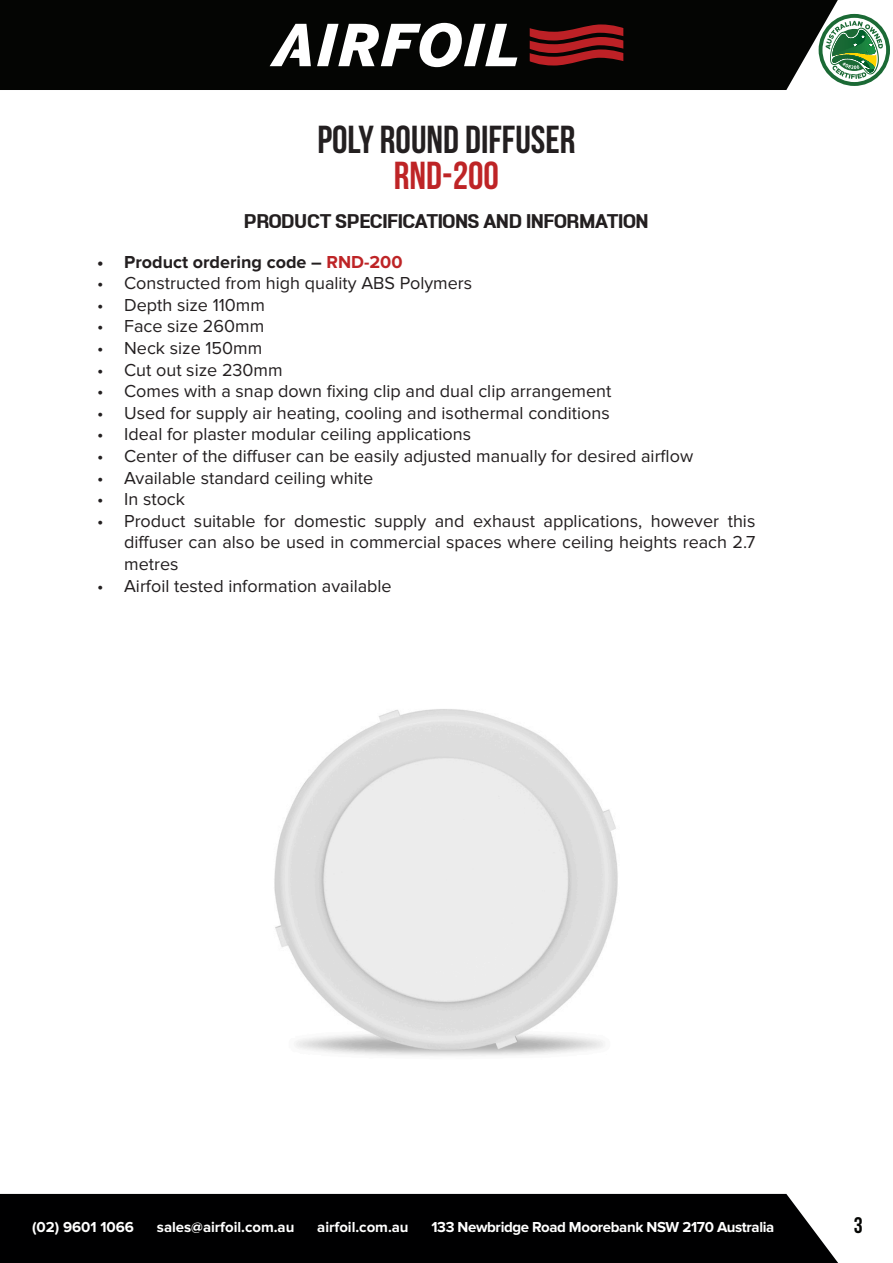
<style>
.page{position:relative;width:893px;height:1263px;background:#fff}
.page>*{position:absolute;margin:0;border:0;box-sizing:border-box;transform-origin:0 0}
.t1{font:700 39px "Bebas Neue";color:#231f20}
.t2{font:700 39px "Bebas Neue";color:#be2426}
.t3{font:700 24px "LT Emphasis";color:#231f20}
.t4{font:700 22.5px "Bebas Neue";color:#040503}
.t5{font:18px/21.6px "Proxima Nova";color:#231f20;text-align:justify}
.t6{font:700 18px "Proxima Nova";color:#231f20}
.t7{font:700 15px "Proxima Nova";color:#fff}
.t8{font:700 15px "Proxima Nova";letter-spacing:-.025em;color:#fff}
.s1{color:#be2426}
</style>
<div class="page">
<svg style="left:838px;top:14px;width:52px;height:72px"></svg>
<div style="left:0;top:0;width:838px;height:90px;background:#040503"></div>
<svg style="left:317px;top:23px;width:200px;height:44px"></svg>
<svg style="left:270px;top:24px;width:41px;height:42px"></svg>
<svg style="left:530px;top:24px;width:93px;height:42px"></svg>
<div style="left:0;top:1194px;width:838px;height:69px;background:#000001"></div>
<img style="left:274px;top:709px;width:344px;height:347px">
<p class="t1" style="left:317px;top:118px;width:259px">POLY ROUND DIFFUSER</p>
<p class="t2" style="left:394px;top:154px;width:107px">RND-200</p>
<p class="t3" style="left:244px;top:209px;width:406px">PRODUCT SPECIFICATIONS AND INFORMATION</p>
<p class="t6" style="left:97px;top:251px;width:307px">• Product ordering code – <span class="s1">RND-200</span></p>
<p class="t5" style="left:97px;top:273px;width:377px">• Constructed from high quality ABS Polymers</p>
<p class="t5" style="left:97px;top:294px;width:169px">• Depth size 110mm</p>
<p class="t5" style="left:97px;top:316px;width:169px">• Face size 260mm</p>
<p class="t5" style="left:97px;top:337px;width:167px">• Neck size 150mm</p>
<p class="t5" style="left:97px;top:359px;width:187px">• Cut out size 230mm</p>
<p class="t5" style="left:97px;top:381px;width:516px">• Comes with a snap down fixing clip and dual clip arrangement</p>
<p class="t5" style="left:97px;top:402px;width:514px">• Used for supply air heating, cooling and isothermal conditions</p>
<p class="t5" style="left:97px;top:424px;width:375px">• Ideal for plaster modular ceiling applications</p>
<p class="t5" style="left:97px;top:445px;width:598px">• Center of the diffuser can be easily adjusted manually for desired airflow</p>
<p class="t5" style="left:97px;top:467px;width:278px">• Available standard ceiling white</p>
<p class="t5" style="left:97px;top:489px;width:89px">• In stock</p>
<p class="t5" style="left:124px;top:510px;width:633px;text-indent:-27px">• Product suitable for domestic supply and exhaust applications, however this diffuser can also be used in commercial spaces where ceiling heights reach 2.7 metres</p>
<p class="t5" style="left:97px;top:575px;width:296px">• Airfoil tested information available</p>
<p class="t7" style="left:32px;top:1218px;width:103px">(02) 9601 1066</p>
<p class="t7" style="left:157px;top:1218px;width:139px">sales@airfoil.com.au</p>
<p class="t7" style="left:317px;top:1218px;width:93px">airfoil.com.au</p>
<p class="t8" style="left:431px;top:1218px;width:344px">133 Newbridge Road Moorebank NSW 2170 Australia</p>
<p class="t4" style="left:854px;top:1213px;width:10px">3</p>
</div>
